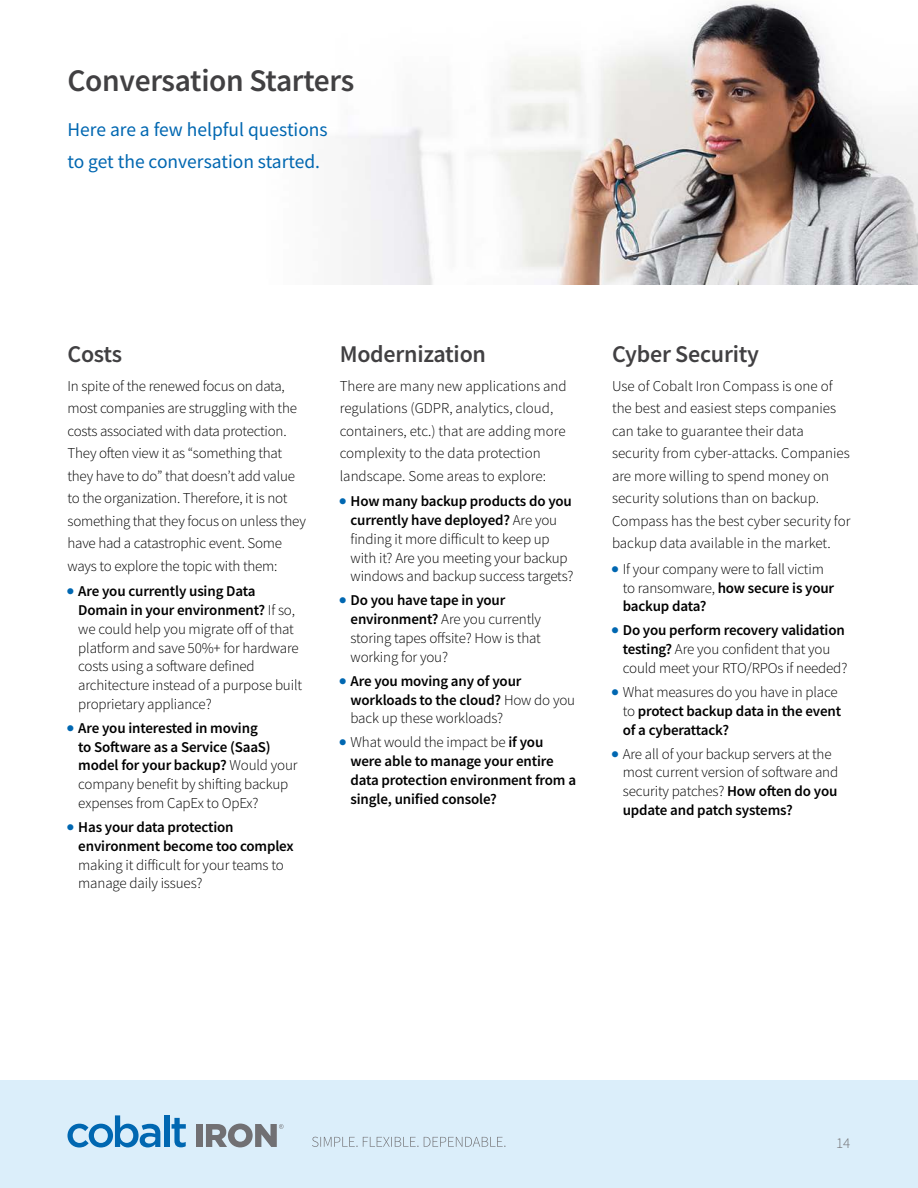
<style>
.page{position:relative;width:918px;height:1188px;background:#fff}
.page>*{position:absolute;margin:0;border:0;box-sizing:border-box;transform-origin:0 0}
.t1{font:600 31.5px "Source Sans Pro";letter-spacing:-.01em;color:#414042}
.t2{font:600 24px "Source Sans Pro";letter-spacing:-.01em;color:#414042}
.t3{font:19.5px/31.5px "Source Sans Pro";color:#0067b1}
.t4{font:300 15px/18.8px "Source Sans Pro";letter-spacing:-.01em;color:#000}
.t5{font:600 15px/18.8px "Source Sans Pro";letter-spacing:-.01em;color:#000}
.t6{font:300 15px "Source Sans Pro";color:#717073}
.s1{font-weight:600}
.s2{font-weight:300}
</style>
<div class="page">
<div style="left:0;top:1080px;width:918px;height:108px;background:#dbeefa"></div>
<svg style="left:312px;top:1137px;width:194px;height:10px"></svg>
<svg style="left:68px;top:1115px;width:92px;height:33px"></svg>
<div style="left:164px;top:1115px;width:5px;height:32px;background:#0067b1"></div>
<svg style="left:172px;top:1118px;width:14px;height:29px"></svg>
<div style="left:196px;top:1124px;width:7px;height:23px;background:#717073"></div>
<svg style="left:206px;top:1124px;width:77px;height:23px"></svg>
<img style="left:347px;top:1px;width:571px;height:284px">
<h1 class="t1" style="left:68px;top:60px;width:288px">Conversation Starters</h1>
<h3 class="t3" style="left:68px;top:114px;width:262px">Here are a few helpful questions to get the conversation started.</h3>
<h2 class="t2" style="left:68px;top:338px;width:56px">Costs</h2>
<p class="t4" style="left:68px;top:375px;width:240px;line-height:22.5px">In spite of the renewed focus on data, most companies are struggling with the costs associated with data protection.<br>They often view it as “something that they have to do” that doesn’t add value to the organization. Therefore, it is not something that they focus on unless they have had a catastrophic event. Some ways to explore the topic with them:</p>
<p class="t4" style="left:78px;top:582px;width:225px"><span class="s1">Are you currently using Data<br>Domain in your environment?</span> If so, we could help you migrate off of that platform and save 50%+ for hardware costs using a software defined architecture instead of a purpose built proprietary appliance?</p>
<p class="t5" style="left:78px;top:718px;width:221px">Are you interested in moving<br>to Software as a Service (SaaS) model for your backup? <span class="s2">Would your company benefit by shifting backup expenses from CapEx to OpEx?</span></p>
<p class="t5" style="left:78px;top:818px;width:217px">Has your data protection environment become too complex</p>
<p class="t4" style="left:78px;top:855px;width:207px">making it difficult for your teams to manage daily issues?</p>
<h2 class="t2" style="left:340px;top:338px;width:148px">Modernization</h2>
<p class="t4" style="left:340px;top:375px;width:228px;line-height:22.5px">There are many new applications and regulations (GDPR, analytics, cloud, containers, etc.) that are adding more complexity to the data protection landscape. Some areas to explore:</p>
<p class="t4" style="left:351px;top:492px;width:225px"><span class="s1">How many backup products do you currently have deployed?</span> Are you finding it more difficult to keep up with it? Are you meeting your backup windows and backup success targets?</p>
<p class="t4" style="left:351px;top:591px;width:192px"><span class="s1">Do you have tape in your environment?</span> Are you currently storing tapes offsite? How is that working for you?</p>
<p class="t5" style="left:351px;top:671px;width:226px">Are you moving any of your workloads to the cloud? <span class="s2">How do you back up these workloads?</span></p>
<p class="t5" style="left:351px;top:733px;width:227px"><span class="s2">What would the impact be</span> if you were able to manage your entire data protection environment from a single, unified console?</p>
<h2 class="t2" style="left:612px;top:338px;width:149px">Cyber Security</h2>
<p class="t4" style="left:612px;top:375px;width:240px;line-height:22.5px">Use of Cobalt Iron Compass is one of the best and easiest steps companies can take to guarantee their data security from cyber-attacks. Companies are more willing to spend money on security solutions than on backup.<br>Compass has the best cyber security for backup data available in the market.</p>
<p class="t4" style="left:623px;top:559px;width:213px">If your company were to fall victim to ransomware, <span class="s1">how secure is your backup data?</span></p>
<p class="t4" style="left:623px;top:621px;width:226px"><span class="s1">Do you perform recovery validation testing?</span> Are you confident that you could meet your RTO/RPOs if needed?</p>
<p class="t5" style="left:623px;top:683px;width:220px"><span class="s2">What measures do you have in place to</span> protect backup data in the event of a cyberattack?</p>
<p class="t4" style="left:623px;top:744px;width:217px">Are all of your backup servers at the most current version of software and security patches? <span class="s1">How often do you update and patch systems?</span></p>
<p class="t6" style="left:836px;top:1133px;width:16px">14</p>
</div>
